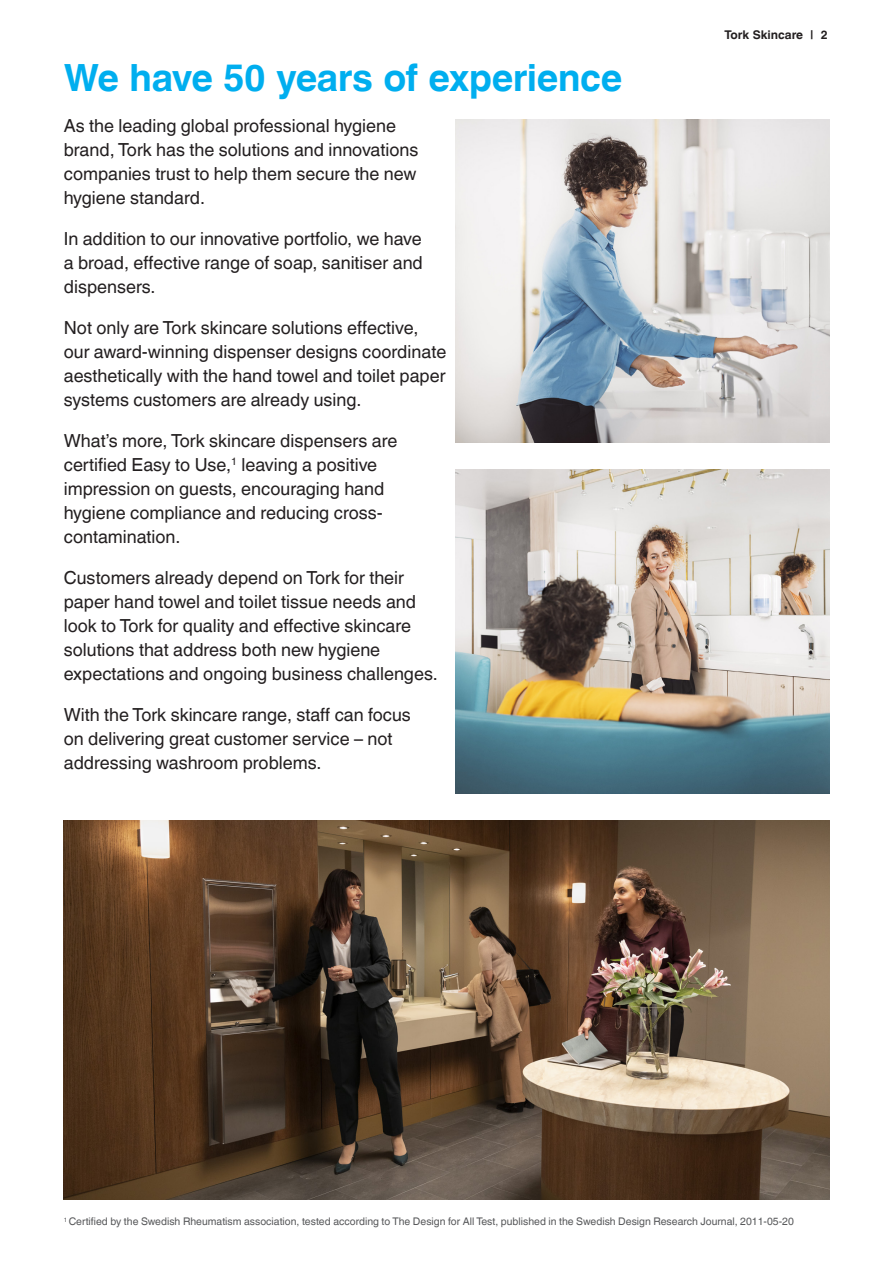
<style>
.page{position:relative;width:893px;height:1263px;background:#fff}
.page>*{position:absolute;margin:0;border:0;box-sizing:border-box;transform-origin:0 0}
.Main_heading{font:700 37.5px "Helvetica World";letter-spacing:-.015em;color:#00aeef}
.t1{font:18px/24px "Helvetica World";color:#231f20}
.t2{font:700 12px "Helvetica World";color:#231f20}
.t3{font:10.5px "Helvetica World";color:#57585a}
</style>
<div class="page">
<img style="left:64px;top:821px;width:765px;height:378px">
<img style="left:455px;top:470px;width:374px;height:323px">
<img style="left:455px;top:119px;width:374px;height:323px">
<p class="Main_heading" style="left:64px;top:56px;width:560px">We have 50 years of experience</p>
<p class="t1" style="left:64px;top:114px;width:356px">As the leading global professional hygiene brand, Tork has the solutions and innovations companies trust to help them secure the new hygiene standard.</p>
<p class="t1" style="left:64px;top:227px;width:361px;text-align:justify">In addition to our innovative portfolio, we have a broad, effective range of soap, sanitiser and dispensers.</p>
<p class="t1" style="left:64px;top:316px;width:384px">Not only are Tork skincare solutions effective, our award-winning dispenser designs coordinate aesthetically with the hand towel and toilet paper systems customers are already using.</p>
<p class="t1" style="left:64px;top:429px;width:335px">What’s more, Tork skincare dispensers are certified Easy to Use,<sup>1</sup> leaving a positive impression on guests, encouraging hand hygiene compliance and reducing cross&shy;contamination.</p>
<p class="t1" style="left:64px;top:566px;width:375px">Customers already depend on Tork for their paper hand towel and toilet tissue needs and look to Tork for quality and effective skincare solutions that address both new hygiene expectations and ongoing business challenges.</p>
<p class="t1" style="left:64px;top:703px;width:349px">With the Tork skincare range, staff can focus on delivering great customer service – not addressing washroom problems.</p>
<p class="t2" style="left:724px;top:28px;width:105px">Tork Skincare | 2</p>
<p class="t3" style="left:64px;top:1215px;width:732px"><sup>1</sup> Certified by the Swedish Rheumatism association, tested according to The Design for All Test, published in the Swedish Design Research Journal, 2011-05-20</p>
</div>
